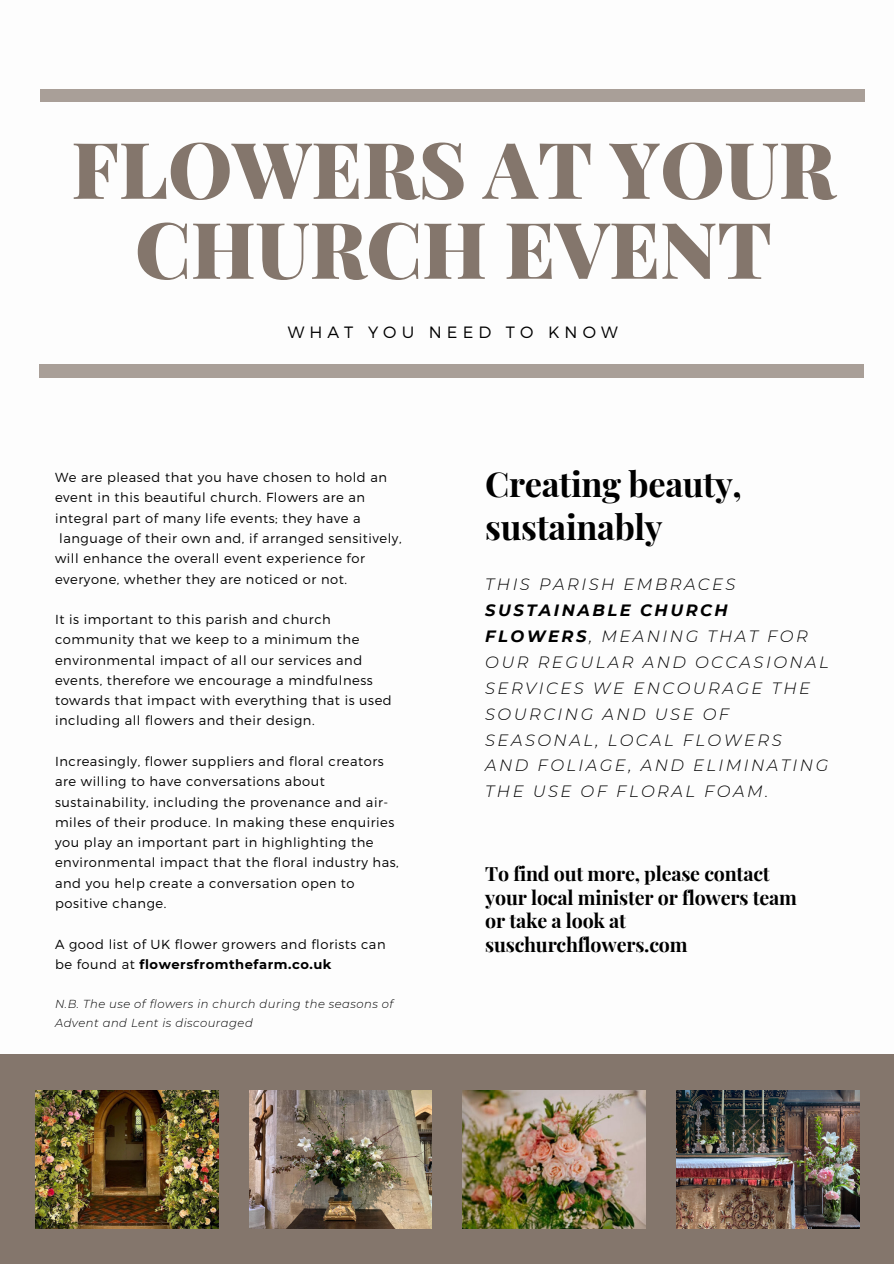
<style>
.page{position:relative;width:894px;height:1264px;background:#fff}
.page>*{position:absolute;margin:0;border:0;box-sizing:border-box;transform-origin:0 0}
.t1{font:900 78px/79.9px "Playfair Display";color:#84766c;text-align:center}
.t2{font:700 34.35px/42.8px "Playfair Display";letter-spacing:-.01em;color:#000}
.t3{font:700 19.65px/23.7px "Playfair Display";letter-spacing:-.01em;color:#000}
.t4{font:italic 300 16.35px/26px "Montserrat";letter-spacing:.15em;color:#000}
.t5{font:300 16.35px "Montserrat";letter-spacing:.31em;color:#000}
.t6{font:300 13.05px/20.2px "Montserrat";letter-spacing:.04em;color:#000}
.t7{font:italic 300 11.55px/18.3px "Montserrat";letter-spacing:.04em;color:#000}
.s1{font-weight:700}
</style>
<div class="page">
<div style="left:0;top:1054px;width:893px;height:209px;background:#84766c"></div>
<div style="left:39px;top:365px;width:825px;height:12px;background:#a99f98"></div>
<div style="left:40px;top:89px;width:825px;height:12px;background:#a99f98"></div>
<img style="left:35px;top:1090px;width:183px;height:138px">
<img style="left:249px;top:1090px;width:182px;height:138px">
<img style="left:676px;top:1090px;width:183px;height:138px">
<img style="left:462px;top:1090px;width:183px;height:138px">
<h1 class="t1" style="left:71px;top:126px;width:765px">FLOWERS AT YOUR<br>CHURCH EVENT</h1>
<p class="t5" style="left:287px;top:322px;width:331px">WHAT YOU NEED TO KNOW</p>
<p class="t6" style="left:55px;top:466px;width:333px">We are pleased that you have chosen to hold an</p>
<p class="t6" style="left:55px;top:487px;width:311px">event in this beautiful church. Flowers are an</p>
<p class="t6" style="left:55px;top:507px;width:307px">integral part of many life events; they have a</p>
<p class="t6" style="left:59px;top:527px;width:344px">language of their own and, if arranged sensitively,</p>
<p class="t6" style="left:55px;top:548px;width:311px">will enhance the overall event experience for</p>
<p class="t6" style="left:55px;top:568px;width:293px">everyone, whether they are noticed or not.</p>
<p class="t6" style="left:55px;top:608px;width:338px">It is important to this parish and church community that we keep to a minimum the environmental impact of all our services and events, therefore we encourage a mindfulness towards that impact with everything that is used including all flowers and their design.</p>
<p class="t6" style="left:55px;top:750px;width:345px">Increasingly, flower suppliers and floral creators are willing to have conversations about sustainability, including the provenance and air&shy;miles of their produce. In making these enquiries you play an important part in highlighting the environmental impact that the floral industry has, and you help create a conversation open to positive change.</p>
<p class="t6" style="left:55px;top:933px;width:332px">A good list of UK flower growers and florists can be found at <span class="s1">flowersfromthefarm.co.uk</span></p>
<p class="t7" style="left:55px;top:995px;width:340px">N.B. The use of flowers in church during the seasons of<br>Advent and Lent is discouraged</p>
<h2 class="t2" style="left:485px;top:461px;width:258px">Creating beauty, sustainably</h2>
<p class="t4" style="left:485px;top:571px;width:252px">THIS PARISH EMBRACES</p>
<p class="t4" style="left:485px;top:597px;width:345px"><span class="s1">SUSTAINABLE CHURCH<br>FLOWERS</span>, MEANING THAT FOR<br>OUR REGULAR AND OCCASIONAL<br>SERVICES WE ENCOURAGE THE<br>SOURCING AND USE OF<br>SEASONAL, LOCAL FLOWERS<br>AND FOLIAGE, AND ELIMINATING<br>THE USE OF FLORAL FOAM.</p>
<h3 class="t3" style="left:485px;top:860px;width:313px">To find out more, please contact your local minister or flowers team or take a look at suschurchflowers.com</h3>
</div>
